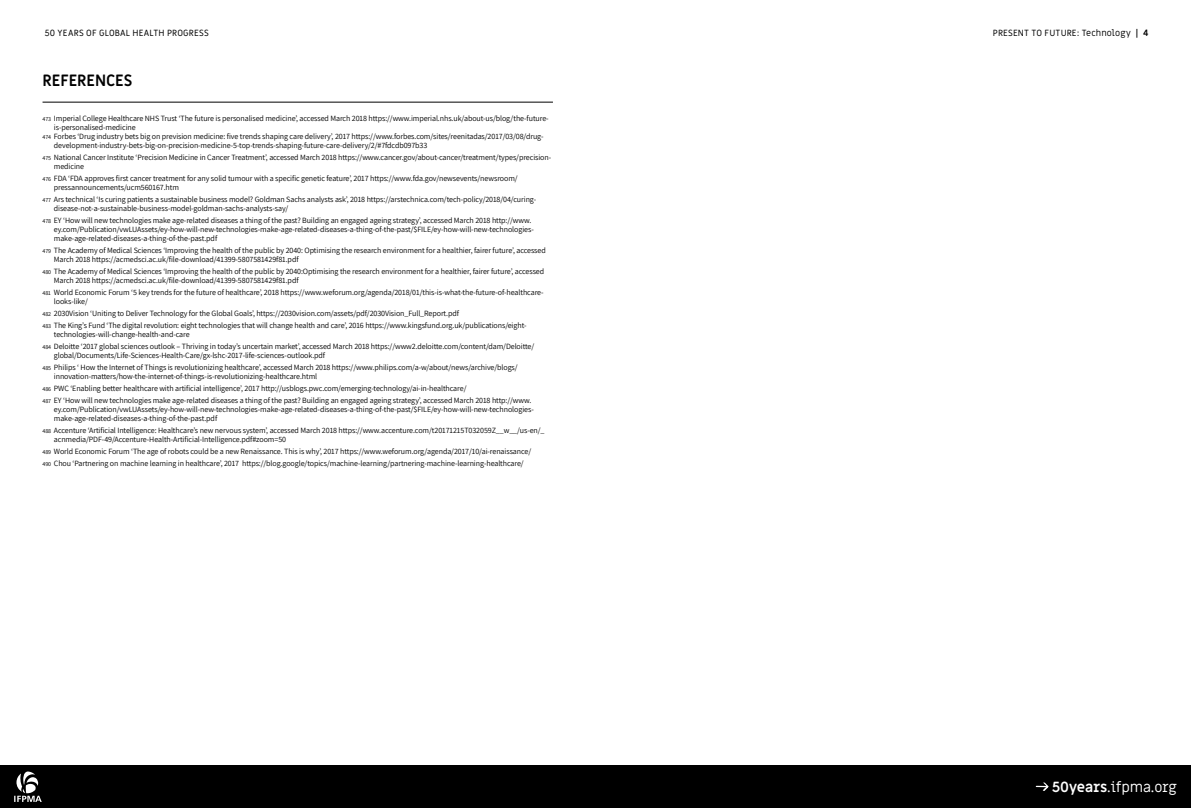
<style>
.page{position:relative;width:1191px;height:808px;background:#fff}
.page>*{position:absolute;margin:0;border:0;box-sizing:border-box;transform-origin:0 0}
.t1{font:700 16px "Miriam Libre";letter-spacing:-.01em;color:#000}
.t2{font:14.4px "Miriam Libre";letter-spacing:-.015em;color:#fff}
.t3{font:9px "Miriam Libre";letter-spacing:.015em;color:#000}
.t4{font:8px/9px "Assistant";letter-spacing:-.01em;color:#000}
.s1{font-size:6px}
.s2{font-weight:700}
</style>
<div class="page">
<div style="left:0;top:765px;width:1191px;height:43px;background:#000"></div>
<svg style="left:14px;top:771px;width:28px;height:31px"></svg>
<svg style="left:1035px;top:782px;width:13px;height:9px"></svg>
<hr style="left:43px;top:102px;width:510px;height:1px;background:#000">
<p class="t3" style="left:45px;top:28px;width:165px">50 YEARS OF GLOBAL HEALTH PROGRESS</p>
<h1 class="t1" style="left:43px;top:71px;width:91px">REFERENCES</h1>
<p class="t4" style="left:43px;top:113px;width:508px"><span class="s1">473</span> Imperial College Healthcare NHS Trust ‘The future is personalised medicine’, accessed March 2018 https://www.imperial.nhs.uk/about-us/blog/the-future-</p>
<p class="t4" style="left:54px;top:122px;width:83px">is-personalised-medicine</p>
<p class="t4" style="left:43px;top:131px;width:502px"><span class="s1">474</span> Forbes ‘Drug industry bets big on prevision medicine: five trends shaping care delivery’, 2017 https://www.forbes.com/sites/reenitadas/2017/03/08/drug-</p>
<p class="t4" style="left:54px;top:140px;width:375px">development-industry-bets-big-on-precision-medicine-5-top-trends-shaping-future-care-delivery/2/#7fdcdb097b33</p>
<p class="t4" style="left:54px;top:152px;width:499px;text-indent:-11px"><span class="s1">475</span> National Cancer Institute ‘Precision Medicine in Cancer Treatment’, accessed March 2018 https://www.cancer.gov/about-cancer/treatment/types/precision&shy;medicine</p>
<p class="t4" style="left:54px;top:173px;width:465px;text-indent:-11px"><span class="s1">476</span> FDA ‘FDA approves first cancer treatment for any solid tumour with a specific genetic feature’, 2017 https://www.fda.gov/newsevents/newsroom/ pressannouncements/ucm560167.htm</p>
<p class="t4" style="left:54px;top:194px;width:484px;text-indent:-11px"><span class="s1">477</span> Ars technical ‘Is curing patients a sustainable business model? Goldman Sachs analysts ask’, 2018 https://arstechnica.com/tech-policy/2018/04/curing&shy;disease-not-a-sustainable-business-model-goldman-sachs-analysts-say/</p>
<p class="t4" style="left:54px;top:215px;width:481px;text-indent:-11px"><span class="s1">478</span> EY ‘How will new technologies make age-related diseases a thing of the past? Building an engaged ageing strategy’, accessed March 2018 http://www. ey.com/Publication/vwLUAssets/ey-how-will-new-technologies-make-age-related-diseases-a-thing-of-the-past/$FILE/ey-how-will-new-technologies&shy;make-age-related-diseases-a-thing-of-the-past.pdf</p>
<p class="t4" style="left:54px;top:245px;width:493px;text-indent:-11px"><span class="s1">479</span> The Academy of Medical Sciences ‘Improving the health of the public by 2040: Optimising the research environment for a healthier, fairer future’, accessed<br>March 2018 https://acmedsci.ac.uk/file-download/41399-5807581429f81.pdf</p>
<p class="t4" style="left:54px;top:266px;width:492px;text-indent:-11px"><span class="s1">480</span> The Academy of Medical Sciences ‘Improving the health of the public by 2040:Optimising the research environment for a healthier, fairer future’, accessed<br>March 2018 https://acmedsci.ac.uk/file-download/41399-5807581429f81.pdf</p>
<p class="t4" style="left:54px;top:287px;width:491px;text-indent:-11px"><span class="s1">481</span> World Economic Forum ‘5 key trends for the future of healthcare’, 2018 https://www.weforum.org/agenda/2018/01/this-is-what-the-future-of-healthcare&shy;looks-like/</p>
<p class="t4" style="left:43px;top:307px;width:485px;line-height:12px"><span class="s1">482</span> 2030Vision ‘Uniting to Deliver Technology for the Global Goals’, https://2030vision.com/assets/pdf/2030Vision_Full_Report.pdf<br><span class="s1">483</span> The King’s Fund ‘The digital revolution: eight technologies that will change health and care’, 2016 https://www.kingsfund.org.uk/publications/eight-</p>
<p class="t4" style="left:43px;top:328px;width:493px;line-height:12px;text-indent:11px">technologies-will-change-health-and-care<br><span class="s1">484</span> Deloitte ‘2017 global sciences outlook – Thriving in today’s uncertain market’, accessed March 2018 https://www2.deloitte.com/content/dam/Deloitte/</p>
<p class="t4" style="left:43px;top:349px;width:476px;line-height:12px;text-indent:11px">global/Documents/Life-Sciences-Health-Care/gx-lshc-2017-life-sciences-outlook.pdf<br><span class="s1">485</span> Philips ‘ How the Internet of Things is revolutionizing healthcare’, accessed March 2018 https://www.philips.com/a-w/about/news/archive/blogs/</p>
<p class="t4" style="left:43px;top:370px;width:490px;line-height:12px;text-indent:11px">innovation-matters/how-the-internet-of-things-is-revolutionizing-healthcare.html<br><span class="s1">486</span> PWC ‘Enabling better healthcare with artificial intelligence’, 2017 http://usblogs.pwc.com/emerging-technology/ai-in-healthcare/<br><span class="s1">487</span> EY ‘How will new technologies make age-related diseases a thing of the past? Building an engaged ageing strategy’, accessed March 2018 http://www.</p>
<p class="t4" style="left:54px;top:404px;width:481px">ey.com/Publication/vwLUAssets/ey-how-will-new-technologies-make-age-related-diseases-a-thing-of-the-past/$FILE/ey-how-will-new-technologies&shy;make-age-related-diseases-a-thing-of-the-past.pdf</p>
<p class="t4" style="left:54px;top:425px;width:492px;text-indent:-11px"><span class="s1">488</span> Accenture ‘Artificial Intelligence: Healthcare’s new nervous system’, accessed March 2018 https://www.accenture.com/t20171215T032059Z__w__/us-en/_ acnmedia/PDF-49/Accenture-Health-Artificial-Intelligence.pdf#zoom=50</p>
<p class="t4" style="left:43px;top:445px;width:490px;line-height:12px"><span class="s1">489</span> World Economic Forum ‘The age of robots could be a new Renaissance. This is why’, 2017 https://www.weforum.org/agenda/2017/10/ai-renaissance/<br><span class="s1">490</span> Chou ‘Partnering on machine learning in healthcare’, 2017 https://blog.google/topics/machine-learning/partnering-machine-learning-healthcare/</p>
<p class="t3" style="left:992px;top:28px;width:157px">PRESENT TO FUTURE: Technology <span class="s2">| 4</span></p>
<h2 class="t2" style="left:1052px;top:778px;width:126px"><span class="s2">50years</span>.ifpma.org</h2>
</div>
